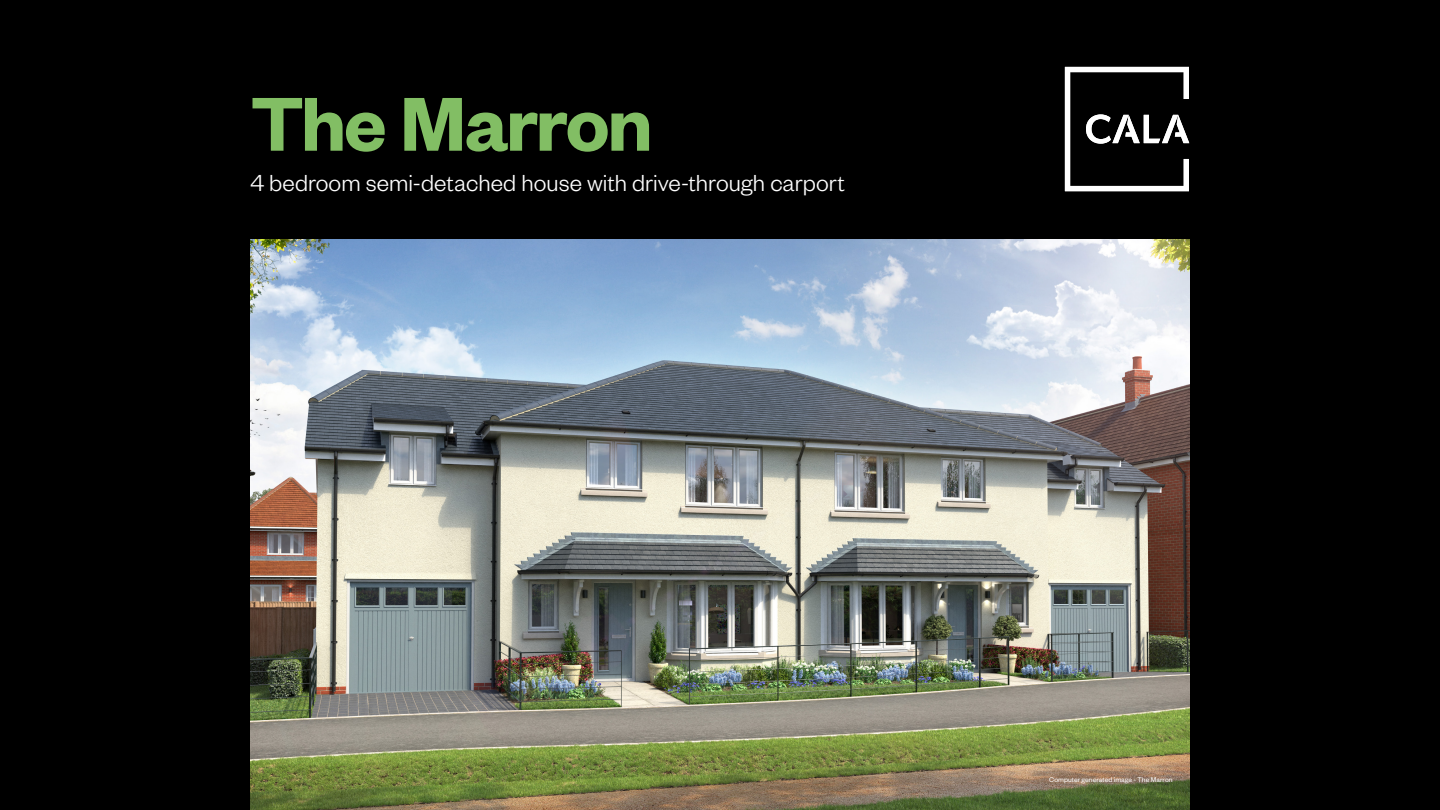
<style>
.page{position:relative;width:1440px;height:810px;background:#000}
.page>*{position:absolute;margin:0;border:0;box-sizing:border-box;transform-origin:0 0}
.t1{font:83.78px "Founders Grotesk Sm Bd";letter-spacing:-.025em;color:#82be64}
.t2{font:300 25.5px "Founders Grotesk";color:#fff}
.t3{font:7.5px "Founders Grotesk";letter-spacing:.005em;color:#fff}
</style>
<div class="page">
<img style="left:250px;top:240px;width:940px;height:570px">
<svg style="left:1065px;top:67px;width:124px;height:124px"></svg>
<h1 class="t1" style="left:251px;top:71px;width:404px">The Marron</h1>
<p class="t2" style="left:251px;top:168px;width:596px">4 bedroom semi-detached house with drive-through carport</p>
<p class="t3" style="left:1049px;top:775px;width:125px">Computer generated image - The Marron</p>
</div>
